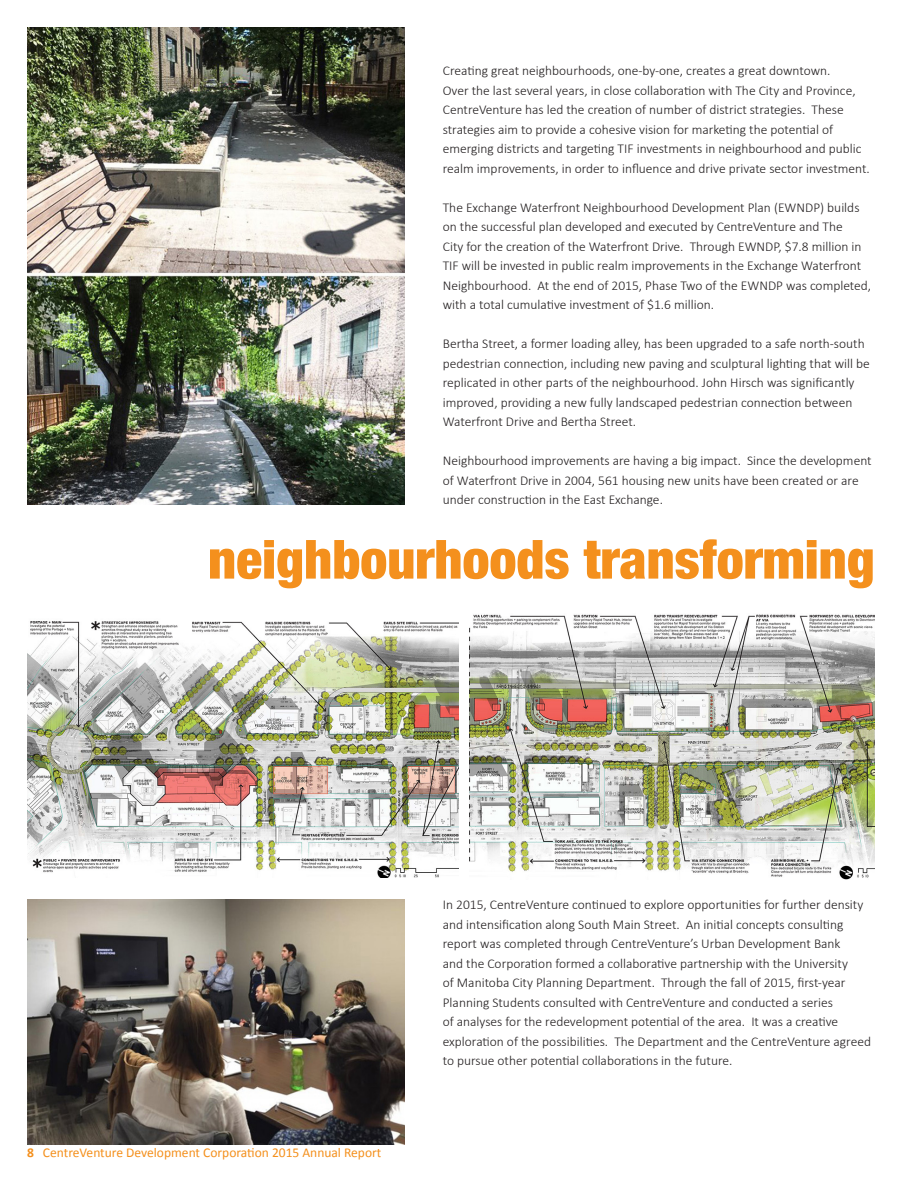
<style>
.page{position:relative;width:918px;height:1188px;background:#fff}
.page>*{position:absolute;margin:0;border:0;box-sizing:border-box;transform-origin:0 0}
.t1{font:900 condensed 54px "Helvetica Neue";color:#f4901d}
.t2{font:300 13.5px/19.5px "Calibri";color:#231f20}
.t3{font:13.5px "Calibri";color:#f4901d}
.s1{font-weight:700}
</style>
<div class="page">
<img style="left:470px;top:614px;width:405px;height:265px">
<img style="left:27px;top:621px;width:432px;height:257px">
<img style="left:27px;top:27px;width:378px;height:477px">
<img style="left:27px;top:899px;width:378px;height:246px">
<p class="t2" style="left:443px;top:60px;width:428px">Creating great neighbourhoods, one-by-one, creates a great downtown.<br>Over the last several years, in close collaboration with The City and Province, CentreVenture has led the creation of number of district strategies. These strategies aim to provide a cohesive vision for marketing the potential of emerging districts and targeting TIF investments in neighbourhood and public realm improvements, in order to influence and drive private sector investment.</p>
<p class="t2" style="left:443px;top:197px;width:430px">The Exchange Waterfront Neighbourhood Development Plan (EWNDP) builds on the successful plan developed and executed by CentreVenture and The<br>City for the creation of the Waterfront Drive. Through EWNDP, $7.8 million in TIF will be invested in public realm improvements in the Exchange Waterfront Neighbourhood. At the end of 2015, Phase Two of the EWNDP was completed, with a total cumulative investment of $1.6 million.</p>
<p class="t2" style="left:443px;top:333px;width:429px">Bertha Street, a former loading alley, has been upgraded to a safe north-south pedestrian connection, including new paving and sculptural lighting that will be replicated in other parts of the neighbourhood. John Hirsch was significantly improved, providing a new fully landscaped pedestrian connection between Waterfront Drive and Bertha Street.</p>
<p class="t2" style="left:443px;top:450px;width:430px">Neighbourhood improvements are having a big impact. Since the development of Waterfront Drive in 2004, 561 housing new units have been created or are under construction in the East Exchange.</p>
<p class="t1" style="left:208px;top:515px;width:668px">neighbourhoods transforming</p>
<p class="t3" style="left:27px;top:1144px;width:356px"><span class="s1">8</span> CentreVenture Development Corporation 2015 Annual Report</p>
<p class="t2" style="left:443px;top:894px;width:430px">In 2015, CentreVenture continued to explore opportunities for further density and intensification along South Main Street. An initial concepts consulting report was completed through CentreVenture’s Urban Development Bank<br>and the Corporation formed a collaborative partnership with the University<br>of Manitoba City Planning Department. Through the fall of 2015, first-year Planning Students consulted with CentreVenture and conducted a series<br>of analyses for the redevelopment potential of the area. It was a creative exploration of the possibilities. The Department and the CentreVenture agreed to pursue other potential collaborations in the future.</p>
</div>
